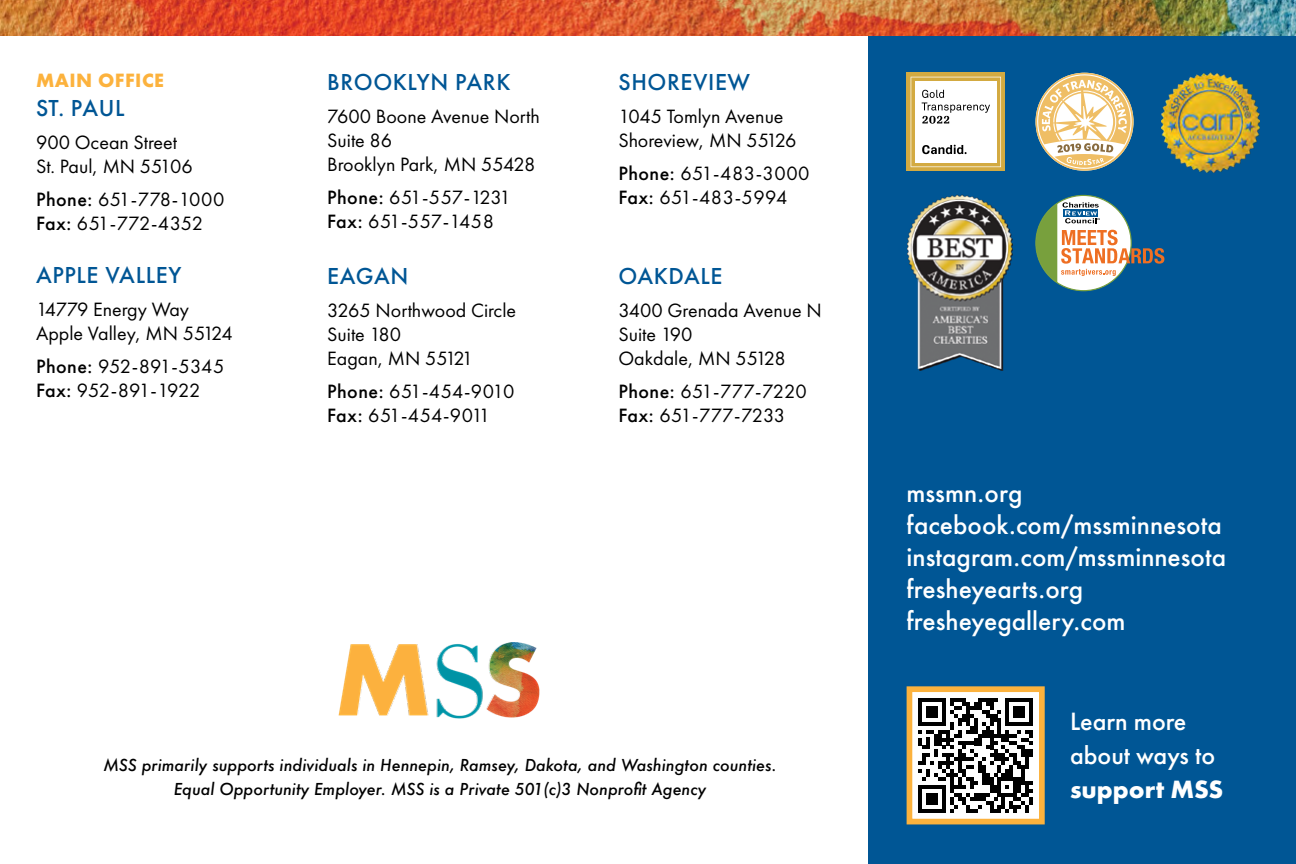
<style>
.page{position:relative;width:1296px;height:864px;background:#fff}
.page>*{position:absolute;margin:0;border:0;box-sizing:border-box;transform-origin:0 0}
.t1{font:500 26px/34px "Futura PT";color:#fff}
.t2{font:700 26px "Futura PT";color:#fff}
.t3{font:500 24px/32px "Futura";color:#fff}
.t4{font:500 24px "Futura PT";letter-spacing:.025em;color:#005695}
.t5{font:20px/24px "Futura PT";color:#000}
.t6{font:20px/24px "Futura PT";letter-spacing:.025em;color:#000}
.t7{font:700 20px "Futura PT";letter-spacing:.025em;color:#fcb23d}
.t8{font:italic 500 16px/24px "Futura";color:#000;text-align:center}
.s1{font-weight:500}
</style>
<div class="page">
<img style="left:0;top:0;width:1296px;height:36px">
<div style="left:868px;top:36px;width:428px;height:828px;background:#005695"></div>
<svg style="left:1035px;top:73px;width:99px;height:98px"></svg>
<svg style="left:1036px;top:195px;width:95px;height:96px"></svg>
<svg style="left:1036px;top:202px;width:128px;height:81px"></svg>
<img style="left:1162px;top:73px;width:98px;height:100px">
<img style="left:908px;top:195px;width:104px;height:175px">
<svg style="left:907px;top:73px;width:98px;height:98px;background:#d5ae4a"></svg>
<svg style="left:911px;top:77px;width:90px;height:90px;background:#e9e2d2"></svg>
<div style="left:909px;top:689px;width:133px;height:133px;background:#fff"></div>
<svg style="left:918px;top:698px;width:115px;height:115px"></svg>
<div style="left:907px;top:686px;width:138px;height:138px;border:6px solid #fcb23d"></div>
<img style="left:338px;top:642px;width:202px;height:77px">
<p class="t7" style="left:36px;top:68px;width:130px">MAIN OFFICE</p>
<p class="t4" style="left:36px;top:94px;width:90px">ST. PAUL</p>
<p class="t5" style="left:36px;top:130px;width:158px">900 Ocean Street<br>St. Paul, MN 55106</p>
<p class="t5" style="left:36px;top:187px;width:190px"><span class="s1">Phone:</span> 651-778-1000<br><span class="s1">Fax:</span> 651-772-4352</p>
<p class="t4" style="left:36px;top:261px;width:147px">APPLE VALLEY</p>
<p class="t5" style="left:36px;top:298px;width:198px">14779 Energy Way<br>Apple Valley, MN 55124</p>
<p class="t5" style="left:36px;top:355px;width:190px"><span class="s1">Phone:</span> 952-891-5345<br><span class="s1">Fax:</span> 952-891-1922</p>
<p class="t4" style="left:327px;top:68px;width:185px">BROOKLYN PARK</p>
<p class="t5" style="left:327px;top:105px;width:214px">7600 Boone Avenue North<br>Suite 86<br>Brooklyn Park, MN 55428</p>
<p class="t5" style="left:327px;top:186px;width:185px"><span class="s1">Phone:</span> 651-557-1231<br><span class="s1">Fax:</span> 651-557-1458</p>
<p class="t4" style="left:327px;top:261px;width:83px">EAGAN</p>
<p class="t5" style="left:327px;top:298px;width:190px">3265 Northwood Circle<br>Suite 180<br>Eagan, MN 55121</p>
<p class="t5" style="left:327px;top:379px;width:189px"><span class="s1">Phone:</span> 651-454-9010<br><span class="s1">Fax:</span> 651-454-9011</p>
<p class="t4" style="left:618px;top:68px;width:133px">SHOREVIEW</p>
<p class="t5" style="left:618px;top:105px;width:180px">1045 Tomlyn Avenue<br>Shoreview, MN 55126</p>
<p class="t6" style="left:618px;top:162px;width:193px"><span class="s1">Phone:</span> 651-483-3000<br><span class="s1">Fax:</span> 651-483-5994</p>
<p class="t4" style="left:618px;top:261px;width:106px">OAKDALE</p>
<p class="t5" style="left:618px;top:298px;width:205px">3400 Grenada Avenue N<br>Suite 190<br>Oakdale, MN 55128</p>
<p class="t5" style="left:618px;top:379px;width:190px"><span class="s1">Phone:</span> 651-777-7220<br><span class="s1">Fax:</span> 651-777-7233</p>
<p class="t8" style="left:103px;top:753px;width:675px">MSS primarily supports individuals in Hennepin, Ramsey, Dakota, and Washington counties.<br>Equal Opportunity Employer. MSS is a Private 501(c)3 Nonprofit Agency</p>
<p class="t3" style="left:907px;top:477px;width:321px">mssmn.org facebook.com/mssminnesota instagram.com/mssminnesota fresheyearts.org fresheyegallery.com</p>
<h1 class="t1" style="left:1070px;top:704px;width:147px">Learn more about ways to</h1>
<h1 class="t2" style="left:1070px;top:773px;width:155px">support MSS</h1>
</div>
